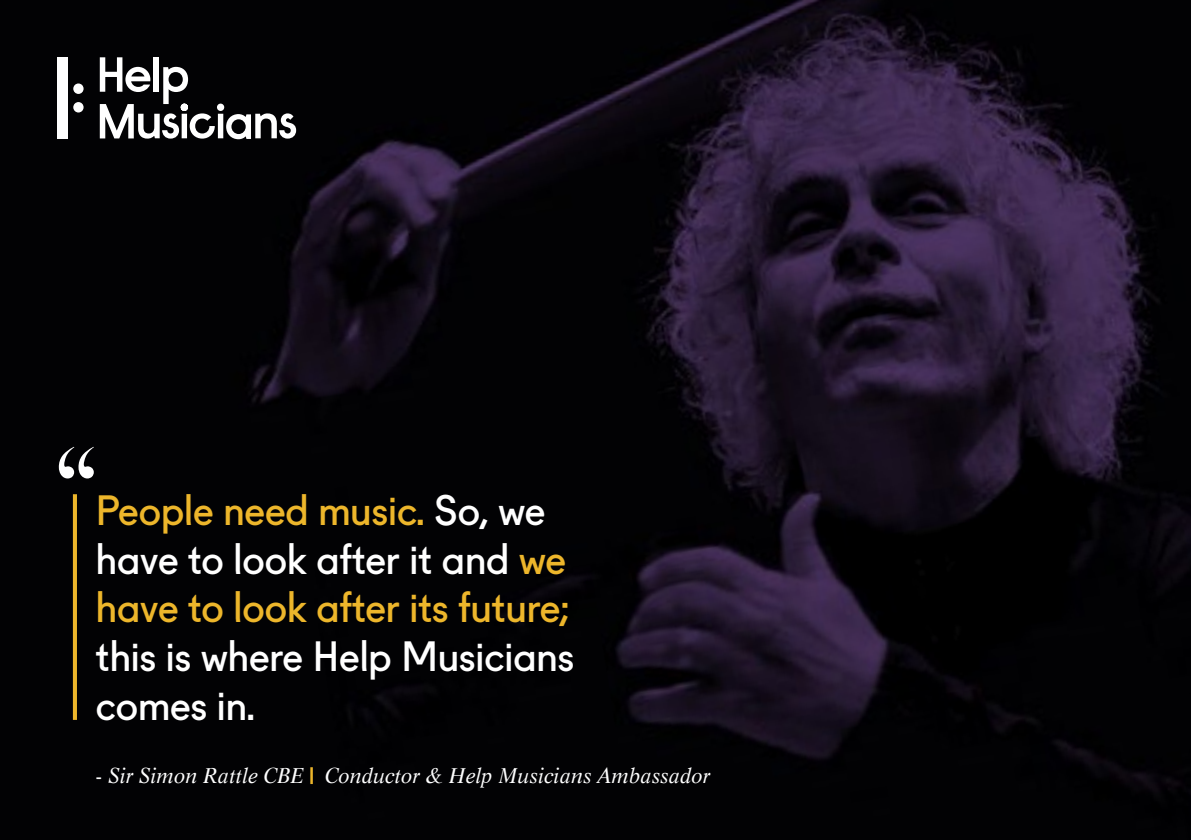
<style>
.page{position:relative;width:1191px;height:840px;background:#fff}
.page>*{position:absolute;margin:0;border:0;box-sizing:border-box;transform-origin:0 0}
.t1{font:117.8px "Felix Titling";color:#fff}
.t2{font:40.6px/48.8px "Fugue";color:#edb62b}
.t3{font:40.6px/48.8px "Fugue";color:#fff}
.t4{font:italic 21px "Life LT";color:#fff}
.s1{color:#fff}
.s2{font-family:"Apercu";font-weight:700;font-style:normal;color:#edb62b}
</style>
<div class="page">
<img style="left:0;top:0;width:1191px;height:839px">
<hr style="left:73px;top:494px;width:4px;height:225px;background:#edb62b">
<div style="left:57px;top:57px;width:10px;height:81px;background:#fff"></div>
<div style="left:73px;top:102px;width:11px;height:10px;background:#fff;border-radius:50%"></div>
<div style="left:73px;top:83px;width:11px;height:11px;background:#fff;border-radius:50%"></div>
<svg style="left:100px;top:57px;width:196px;height:82px"></svg>
<h1 class="t1" style="left:57px;top:423px;width:41px">“</h1>
<p class="t2" style="left:96px;top:481px;width:475px">People need music. <span class="s1">So, we have to look after it and</span> we have to look after its future;</p>
<p class="t3" style="left:96px;top:627px;width:480px">this is where Help Musicians comes in.</p>
<p class="t4" style="left:96px;top:762px;width:615px">- Sir Simon Rattle CBE <span class="s2">|</span> Conductor &amp; Help Musicians Ambassador</p>
</div>
